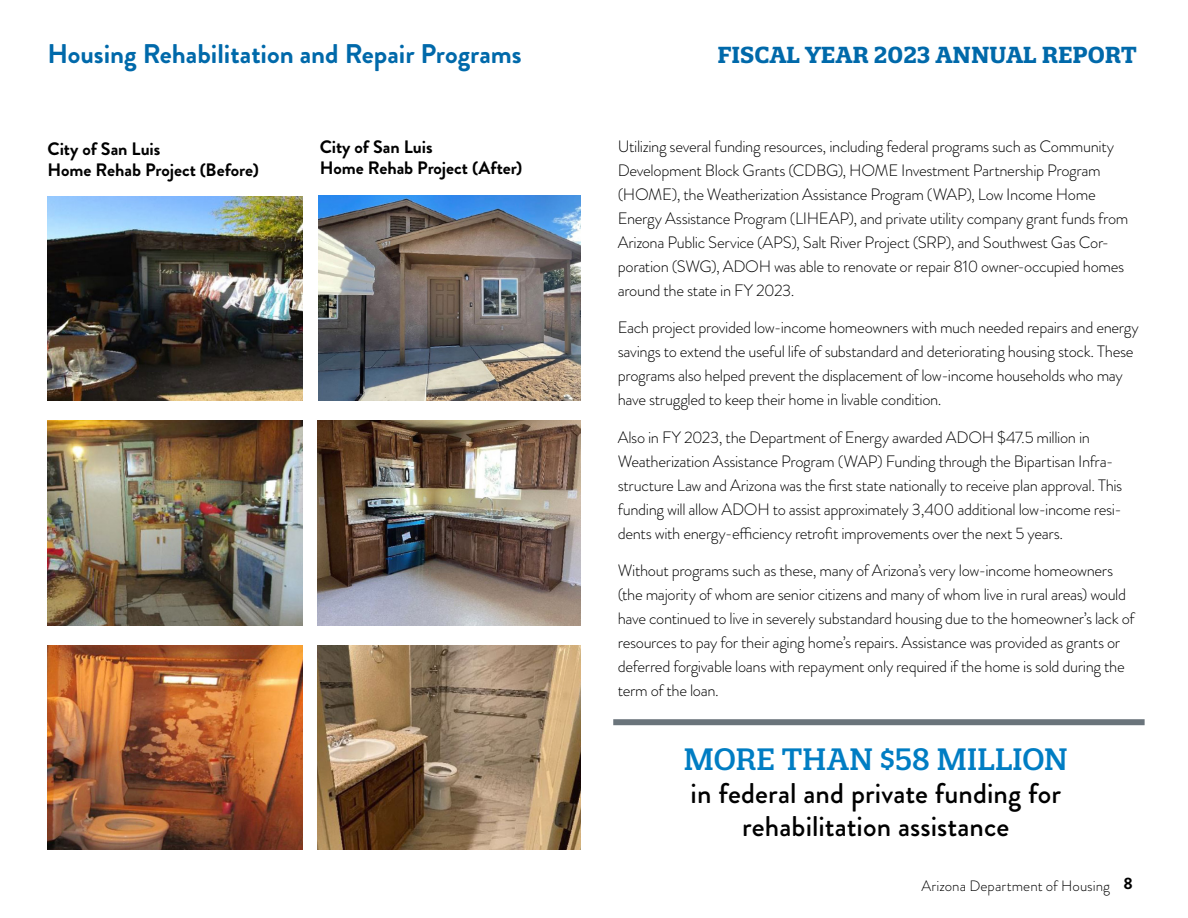
<style>
.page{position:relative;width:1188px;height:918px;background:#fff}
.page>*{position:absolute;margin:0;border:0;box-sizing:border-box;transform-origin:0 0}
.t1{font:500 30px "Quatro Slab";letter-spacing:-.015em;color:#007dc3}
.t2{font:500 28.5px/33px "Brandon Grotesque";letter-spacing:.005em;color:#000;text-align:center}
.t3{font:700 27px "Brandon Grotesque";color:#0069aa}
.t4{font:700 22.5px "Quatro Slab";color:#0069aa}
.t5{font:700 18px/21px "Brandon Grotesque";letter-spacing:-.005em;color:#000}
.t6{font:300 16.5px/24px "Brandon Grotesque";letter-spacing:-.02em;color:#000}
.t7{font:300 15px "Brandon Grotesque";letter-spacing:.005em;color:#000}
.s1{font-weight:700;font-size:16.5px}
</style>
<div class="page">
<img style="left:48px;top:196px;width:254px;height:204px">
<img style="left:48px;top:420px;width:254px;height:205px">
<img style="left:48px;top:645px;width:254px;height:205px">
<img style="left:318px;top:195px;width:262px;height:205px">
<img style="left:318px;top:420px;width:262px;height:205px">
<img style="left:318px;top:645px;width:262px;height:205px">
<div style="left:613px;top:719px;width:532px;height:6px;background:#6a747b"></div>
<h3 class="t3" style="left:48px;top:35px;width:476px">Housing Rehabilitation and Repair Programs</h3>
<h3 class="t4" style="left:717px;top:41px;width:421px">FISCAL YEAR 2023 ANNUAL REPORT</h3>
<p class="t5" style="left:48px;top:139px;width:213px">City of San Luis<br>Home Rehab Project (Before)</p>
<p class="t5" style="left:320px;top:136px;width:204px">City of San Luis<br>Home Rehab Project (After)</p>
<p class="t6" style="left:618px;top:134px;width:512px">Utilizing several funding resources, including federal programs such as Community Development Block Grants (CDBG), HOME Investment Partnership Program (HOME), the Weatherization Assistance Program (WAP), Low Income Home Energy Assistance Program (LIHEAP), and private utility company grant funds from Arizona Public Service (APS), Salt River Project (SRP), and Southwest Gas Cor&shy;poration (SWG), ADOH was able to renovate or repair 810 owner-occupied homes around the state in FY 2023.</p>
<p class="t6" style="left:618px;top:316px;width:523px">Each project provided low-income homeowners with much needed repairs and energy savings to extend the useful life of substandard and deteriorating housing stock. These programs also helped prevent the displacement of low-income households who may have struggled to keep their home in livable condition.</p>
<p class="t6" style="left:618px;top:425px;width:506px">Also in FY 2023, the Department of Energy awarded ADOH $47.5 million in Weatherization Assistance Program (WAP) Funding through the Bipartisan Infra&shy;structure Law and Arizona was the first state nationally to receive plan approval. This funding will allow ADOH to assist approximately 3,400 additional low-income resi&shy;dents with energy-efficiency retrofit improvements over the next 5 years.</p>
<p class="t6" style="left:618px;top:559px;width:518px">Without programs such as these, many of Arizona’s very low-income homeowners (the majority of whom are senior citizens and many of whom live in rural areas) would have continued to live in severely substandard housing due to the homeowner’s lack of resources to pay for their aging home’s repairs. Assistance was provided as grants or deferred forgivable loans with repayment only required if the home is sold during the term of the loan.</p>
<h1 class="t1" style="left:684px;top:740px;width:386px">MORE THAN $58 MILLION</h1>
<h2 class="t2" style="left:691px;top:777px;width:372px">in federal and private funding for rehabilitation assistance</h2>
<p class="t7" style="left:921px;top:875px;width:213px">Arizona Department of Housing <span class="s1">8</span></p>
</div>
